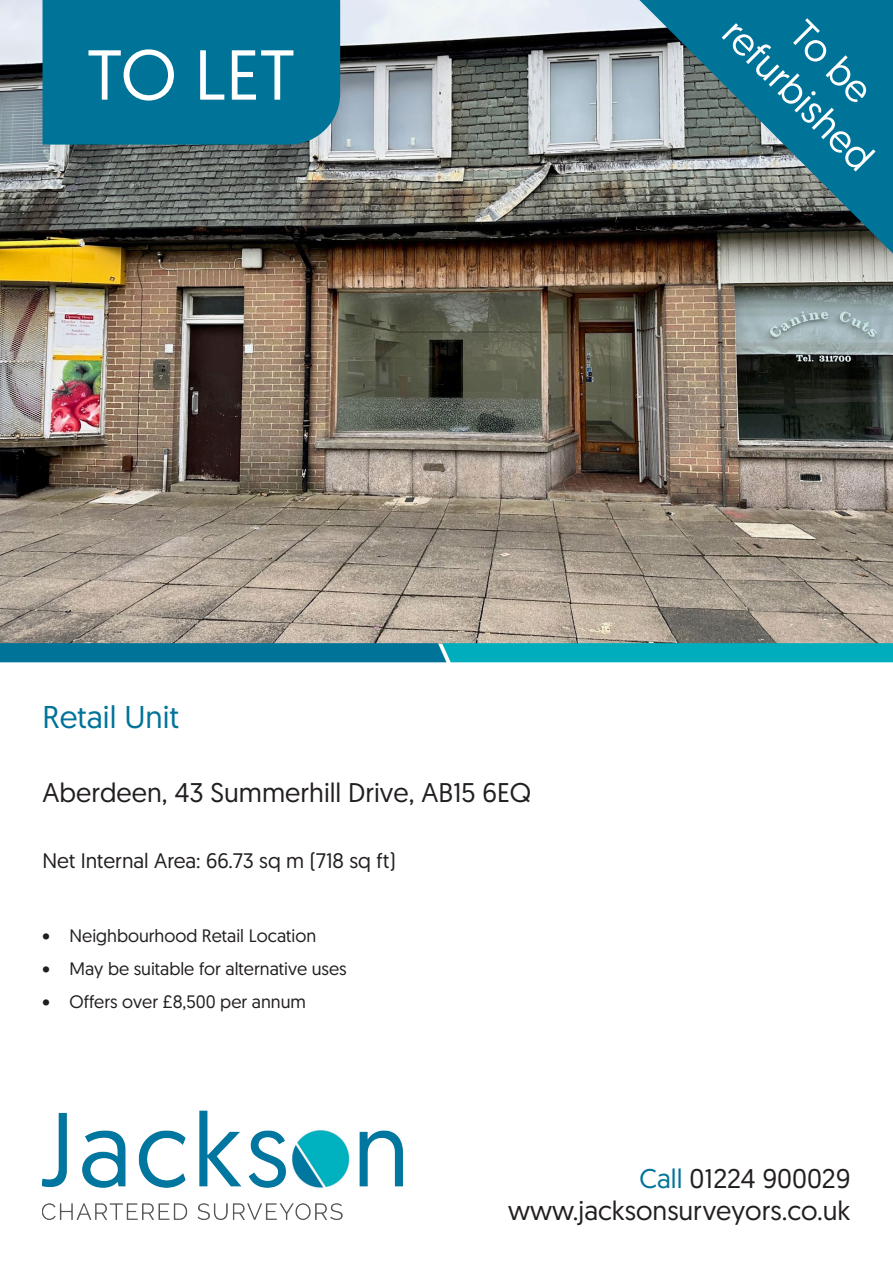
<style>
.page{position:relative;width:893px;height:1263px;background:#fff}
.page>*{position:absolute;margin:0;border:0;box-sizing:border-box;transform-origin:0 0}
.For_sale_let{font:70.5px "Geomanist";color:#fff}
.For_sale_let-2{font:39px "Geomanist";color:#fff}
.retail_office{font:31.5px "Geomanist";color:#007398}
.address{font:27px "Geomanist";color:#231f20}
.size{font:21px "Geomanist";color:#231f20}
.t1{font:18px "Geomanist";color:#231f20}
.s1{color:#007398}
</style>
<div class="page">
<img style="left:43px;top:1110px;width:360px;height:110px">
<img style="left:0;top:0;width:893px;height:643px">
<div style="left:43px;top:0;width:297px;height:145px;background:#007398"></div>
<svg style="left:0;top:643px;width:893px;height:19px;background:#0290aa"></svg>
<svg style="left:639px;top:0;width:254px;height:254px;background:#387283"></svg>
<p class="For_sale_let" style="left:87px;top:29px;width:210px">TO LET</p>
<p class="For_sale_let-2" style="left:815px;top:9px;width:99px;rotate:45deg">To be</p>
<p class="For_sale_let-2" style="left:747px;top:8px;width:196px;rotate:45deg">refurbished</p>
<p class="retail_office" style="left:43px;top:697px;width:138px">Retail Unit</p>
<p class="address" style="left:43px;top:775px;width:490px">Aberdeen, 43 Summerhill Drive, AB15 6EQ</p>
<p class="size" style="left:43px;top:847px;width:355px">Net Internal Area: 66.73 sq m (718 sq ft)</p>
<p class="t1" style="left:43px;top:923px;width:275px">• Neighbourhood Retail Location</p>
<p class="t1" style="left:43px;top:956px;width:306px">• May be suitable for alternative uses</p>
<p class="t1" style="left:43px;top:989px;width:265px">• Offers over £8,500 per annum</p>
<p class="address" style="left:639px;top:1160px;width:212px"><span class="s1">Call</span> 01224 900029</p>
<p class="address" style="left:508px;top:1193px;width:344px">www.jacksonsurveyors.co.uk</p>
</div>
